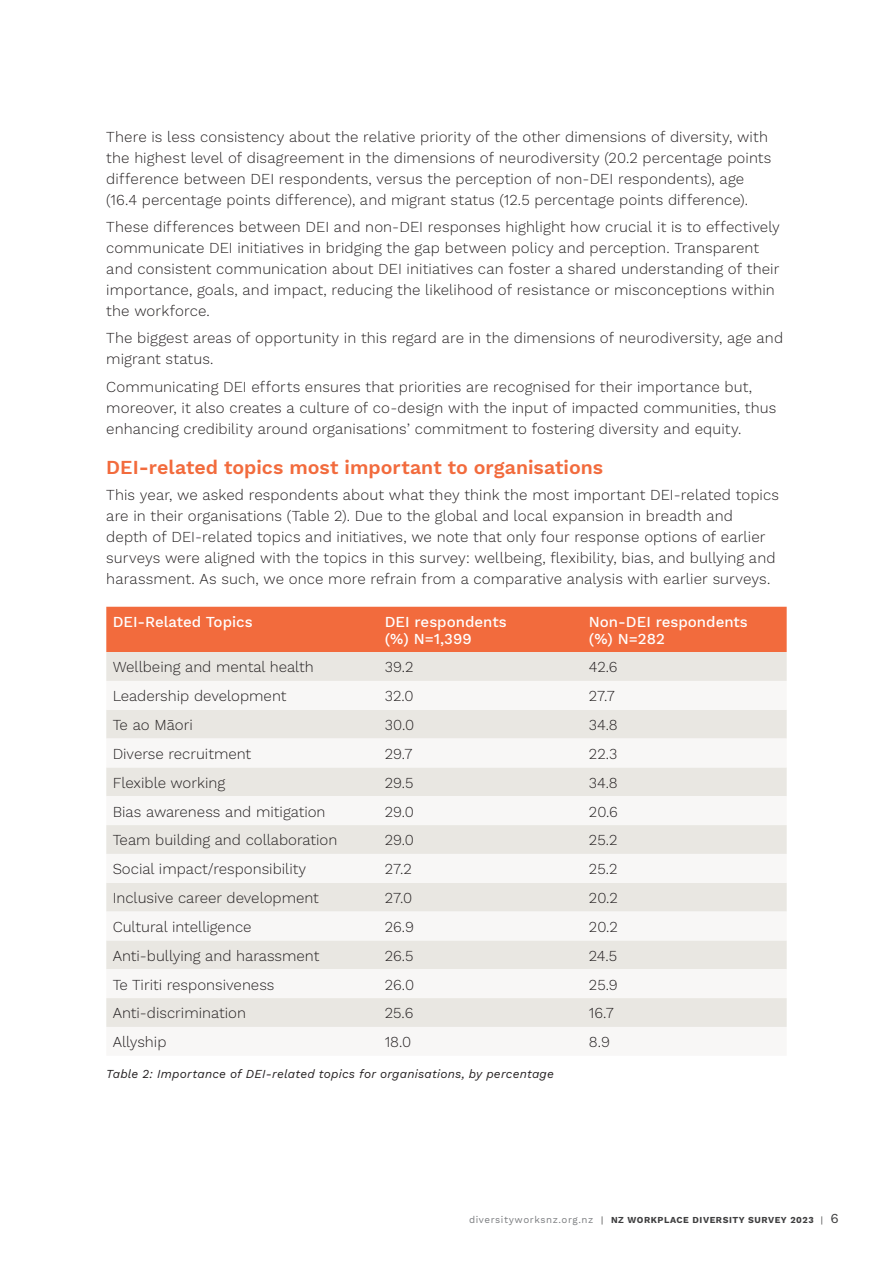
<style>
.page{position:relative;width:893px;height:1263px;background:#fff}
.page>*{position:absolute;margin:0;border:0;box-sizing:border-box;transform-origin:0 0}
.t1{font:600 19.5px "Work Sans";color:#f26b3d}
.t2{font:300 15px/21px "Work Sans";letter-spacing:.005em;color:#231f20}
.t3{font:500 15px/16.5px "Work Sans";color:#fff}
.t4{font:italic 12px "Work Sans";letter-spacing:.015em;color:#231f20}
.t5{font:700 9px "Work Sans";letter-spacing:.06em;color:#3e3e3f}
.s1{font-weight:400;font-size:9.75px;color:#7a7c7f}
.s2{font-weight:400}
.s3{font-weight:400;font-size:13.5px}
</style>
<div class="page">
<div style="left:106px;top:607px;width:681px;height:45px;background:#f26b3d"></div>
<div style="left:106px;top:652px;width:681px;height:29px;background:#e9e7e2"></div>
<svg style="left:106px;top:710px;width:681px;height:317px;fill:#e9e7e2"></svg>
<p class="t2" style="left:106px;top:127px;width:667px">There is less consistency about the relative priority of the other dimensions of diversity, with the highest level of disagreement in the dimensions of neurodiversity (20.2 percentage points difference between DEI respondents, versus the perception of non-DEI respondents), age (16.4 percentage points difference), and migrant status (12.5 percentage points difference).</p>
<p class="t2" style="left:106px;top:217px;width:675px">These differences between DEI and non-DEI responses highlight how crucial it is to effectively communicate DEI initiatives in bridging the gap between policy and perception. Transparent and consistent communication about DEI initiatives can foster a shared understanding of their importance, goals, and impact, reducing the likelihood of resistance or misconceptions within the workforce.</p>
<p class="t2" style="left:106px;top:328px;width:678px">The biggest areas of opportunity in this regard are in the dimensions of neurodiversity, age and migrant status.</p>
<p class="t2" style="left:106px;top:377px;width:671px">Communicating DEI efforts ensures that priorities are recognised for their importance but, moreover, it also creates a culture of co-design with the input of impacted communities, thus enhancing credibility around organisations’ commitment to fostering diversity and equity.</p>
<h1 class="t1" style="left:106px;top:456px;width:498px">DEI -related topics most important to organisations</h1>
<p class="t2" style="left:106px;top:485px;width:674px">This year, we asked respondents about what they think the most important DEI-related topics are in their organisations (Table 2). Due to the global and local expansion in breadth and<br>depth of DEI-related topics and initiatives, we note that only four response options of earlier surveys were aligned with the topics in this survey: wellbeing, flexibility, bias, and bullying and harassment. As such, we once more refrain from a comparative analysis with earlier surveys.</p>
<p class="t3" style="left:113px;top:614px;width:141px">DEI-Related Topics</p>
<p class="t3" style="left:385px;top:614px;width:123px">DEI respondents (%) N=1,399</p>
<p class="t3" style="left:589px;top:614px;width:160px">Non-DEI respondents (%) N=282</p>
<p class="t2" style="left:113px;top:657px;width:203px">Wellbeing and mental health</p>
<p class="t2" style="left:385px;top:657px;width:30px">39.2</p>
<p class="t2" style="left:589px;top:657px;width:30px">42.6</p>
<p class="t2" style="left:113px;top:686px;width:175px">Leadership development</p>
<p class="t2" style="left:385px;top:686px;width:30px">32.0</p>
<p class="t2" style="left:589px;top:686px;width:27px">27.7</p>
<p class="t2" style="left:113px;top:715px;width:82px">Te ao Māori</p>
<p class="t2" style="left:385px;top:715px;width:31px">30.0</p>
<p class="t2" style="left:589px;top:715px;width:30px">34.8</p>
<p class="t2" style="left:113px;top:744px;width:140px">Diverse recruitment</p>
<p class="t2" style="left:385px;top:744px;width:29px">29.7</p>
<p class="t2" style="left:589px;top:744px;width:30px">22.3</p>
<p class="t2" style="left:113px;top:773px;width:114px">Flexible working</p>
<p class="t2" style="left:385px;top:773px;width:30px">29.5</p>
<p class="t2" style="left:589px;top:773px;width:30px">34.8</p>
<p class="t2" style="left:113px;top:801px;width:214px">Bias awareness and mitigation</p>
<p class="t2" style="left:385px;top:801px;width:31px">29.0</p>
<p class="t2" style="left:589px;top:801px;width:31px">20.6</p>
<p class="t2" style="left:113px;top:830px;width:226px">Team building and collaboration</p>
<p class="t2" style="left:385px;top:830px;width:31px">29.0</p>
<p class="t2" style="left:589px;top:830px;width:30px">25.2</p>
<p class="t2" style="left:113px;top:859px;width:195px">Social impact/responsibility</p>
<p class="t2" style="left:385px;top:859px;width:28px">27.2</p>
<p class="t2" style="left:589px;top:859px;width:30px">25.2</p>
<p class="t2" style="left:113px;top:888px;width:208px">Inclusive career development</p>
<p class="t2" style="left:385px;top:888px;width:29px">27.0</p>
<p class="t2" style="left:589px;top:888px;width:30px">20.2</p>
<p class="t2" style="left:113px;top:917px;width:140px">Cultural intelligence</p>
<p class="t2" style="left:385px;top:917px;width:31px">26.9</p>
<p class="t2" style="left:589px;top:917px;width:30px">20.2</p>
<p class="t2" style="left:113px;top:946px;width:208px">Anti-bullying and harassment</p>
<p class="t2" style="left:385px;top:946px;width:30px">26.5</p>
<p class="t2" style="left:589px;top:946px;width:30px">24.5</p>
<p class="t2" style="left:113px;top:974px;width:163px">Te Tiriti responsiveness</p>
<p class="t2" style="left:385px;top:974px;width:31px">26.0</p>
<p class="t2" style="left:589px;top:974px;width:30px">25.9</p>
<p class="t2" style="left:113px;top:1003px;width:135px">Anti-discrimination</p>
<p class="t2" style="left:385px;top:1003px;width:30px">25.6</p>
<p class="t2" style="left:589px;top:1003px;width:26px">16.7</p>
<p class="t2" style="left:113px;top:1032px;width:55px">Allyship</p>
<p class="t2" style="left:385px;top:1032px;width:28px">18.0</p>
<p class="t2" style="left:589px;top:1032px;width:23px">8.9</p>
<p class="t4" style="left:106px;top:1065px;width:449px">Table 2: Importance of DEI-related topics for organisations, by percentage</p>
<p class="t5" style="left:469px;top:1215px;width:371px"><span class="s1">diversityworksnz.org.nz</span> <span class="s2">|</span> NZ WORKPLACE DIVERSITY SURVEY 2023 <span class="s2">|</span> <span class="s3">6</span></p>
</div>
